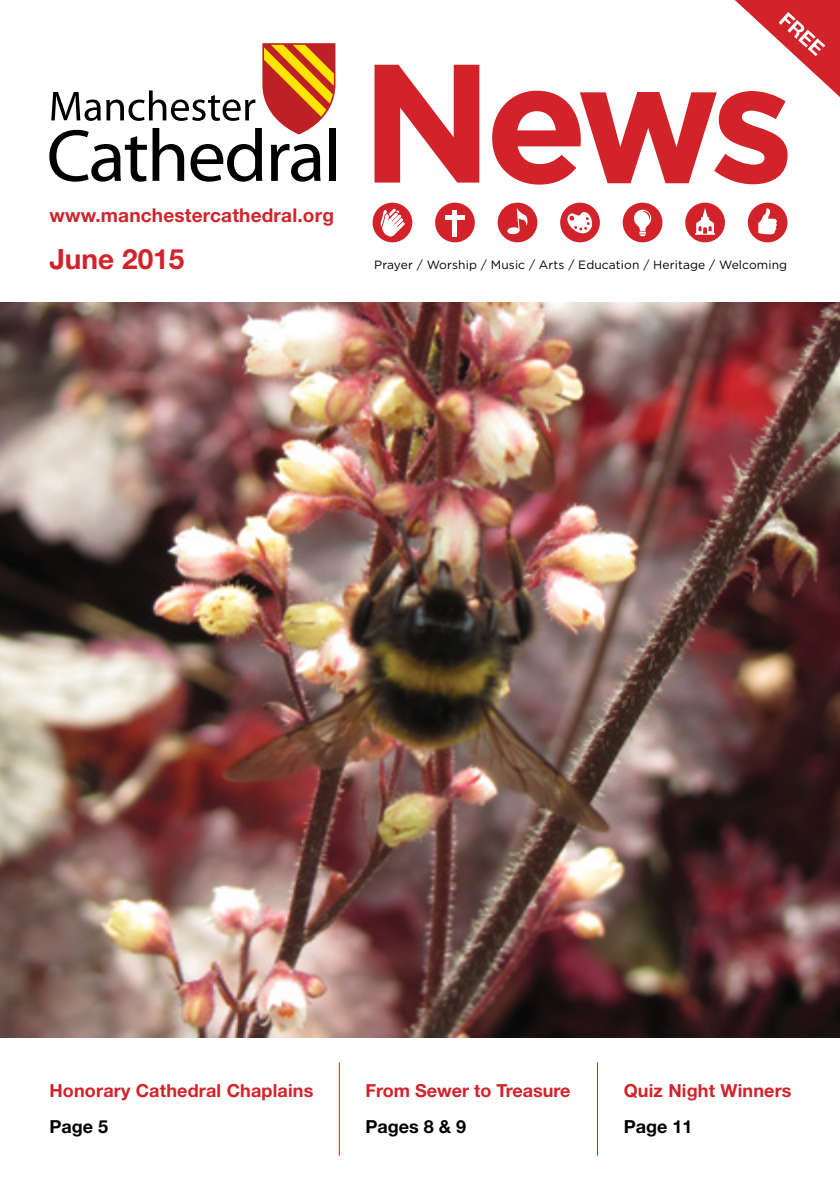
<style>
.page{position:relative;width:840px;height:1191px;background:#fff}
.page>*{position:absolute;margin:0;border:0;box-sizing:border-box;transform-origin:0 0}
.t1{font:700 168.4px "Gotham";color:#d2232a}
.t2{font:700 28px "Helvetica Neue";color:#d2232a}
.t3{font:700 19px "Helvetica Neue";letter-spacing:.01em;color:#d2232a}
.t4{font:700 18px "Helvetica Neue";letter-spacing:.01em;color:#d2232a}
.t5{font:700 18px "Helvetica Neue";color:#000}
.t6{font:12px "Gotham";letter-spacing:.01em;color:#000}
</style>
<div class="page">
<img style="left:0;top:302px;width:839px;height:735px">
<svg style="left:735px;top:0;width:104px;height:96px"></svg>
<div style="left:372px;top:203px;width:40px;height:39px;background:#d2232a;border-radius:50%"></div>
<svg style="left:380px;top:208px;width:24px;height:29px"></svg>
<div style="left:435px;top:203px;width:39px;height:39px;background:#d2232a;border-radius:50%"></div>
<div style="left:452px;top:209px;width:5px;height:27px;background:#fff"></div>
<div style="left:445px;top:215px;width:19px;height:5px;background:#fff"></div>
<div style="left:497px;top:203px;width:40px;height:39px;background:#d2232a;border-radius:50%"></div>
<svg style="left:507px;top:208px;width:21px;height:26px"></svg>
<div style="left:560px;top:203px;width:39px;height:39px;background:#d2232a;border-radius:50%"></div>
<svg style="left:560px;top:212px;width:33px;height:31px"></svg>
<div style="left:622px;top:203px;width:40px;height:39px;background:#d2232a;border-radius:50%"></div>
<svg style="left:634px;top:210px;width:16px;height:26px"></svg>
<div style="left:684px;top:203px;width:40px;height:39px;background:#d2232a;border-radius:50%"></div>
<svg style="left:695px;top:208px;width:19px;height:27px"></svg>
<div style="left:747px;top:203px;width:40px;height:39px;background:#d2232a;border-radius:50%"></div>
<svg style="left:758px;top:208px;width:18px;height:27px"></svg>
<svg style="left:49px;top:43px;width:286px;height:139px"></svg>
<div style="left:329px;top:128px;width:6px;height:53px;background:#000"></div>
<hr style="left:596px;top:1062px;width:1px;height:93px;background:#d2232a">
<hr style="left:338px;top:1062px;width:1px;height:93px;background:#d2232a">
<p class="t3" style="left:49px;top:203px;width:286px">www.manchestercathedral.org</p>
<h2 class="t2" style="left:49px;top:242px;width:136px">June 2015</h2>
<h1 class="t1" style="left:360px;top:26px;width:435px">News</h1>
<p class="t6" style="left:374px;top:258px;width:414px">Prayer / Worship / Music / Arts / Education / Heritage / Welcoming</p>
<p class="t4" style="left:49px;top:1079px;width:265px">Honorary Cathedral Chaplains</p>
<p class="t5" style="left:49px;top:1115px;width:60px">Page 5</p>
<p class="t4" style="left:365px;top:1079px;width:207px">From Sewer to Treasure</p>
<p class="t5" style="left:365px;top:1115px;width:102px">Pages 8 &amp; 9</p>
<p class="t4" style="left:623px;top:1079px;width:169px">Quiz Night Winners</p>
<p class="t5" style="left:623px;top:1115px;width:70px">Page 11</p>
</div>
